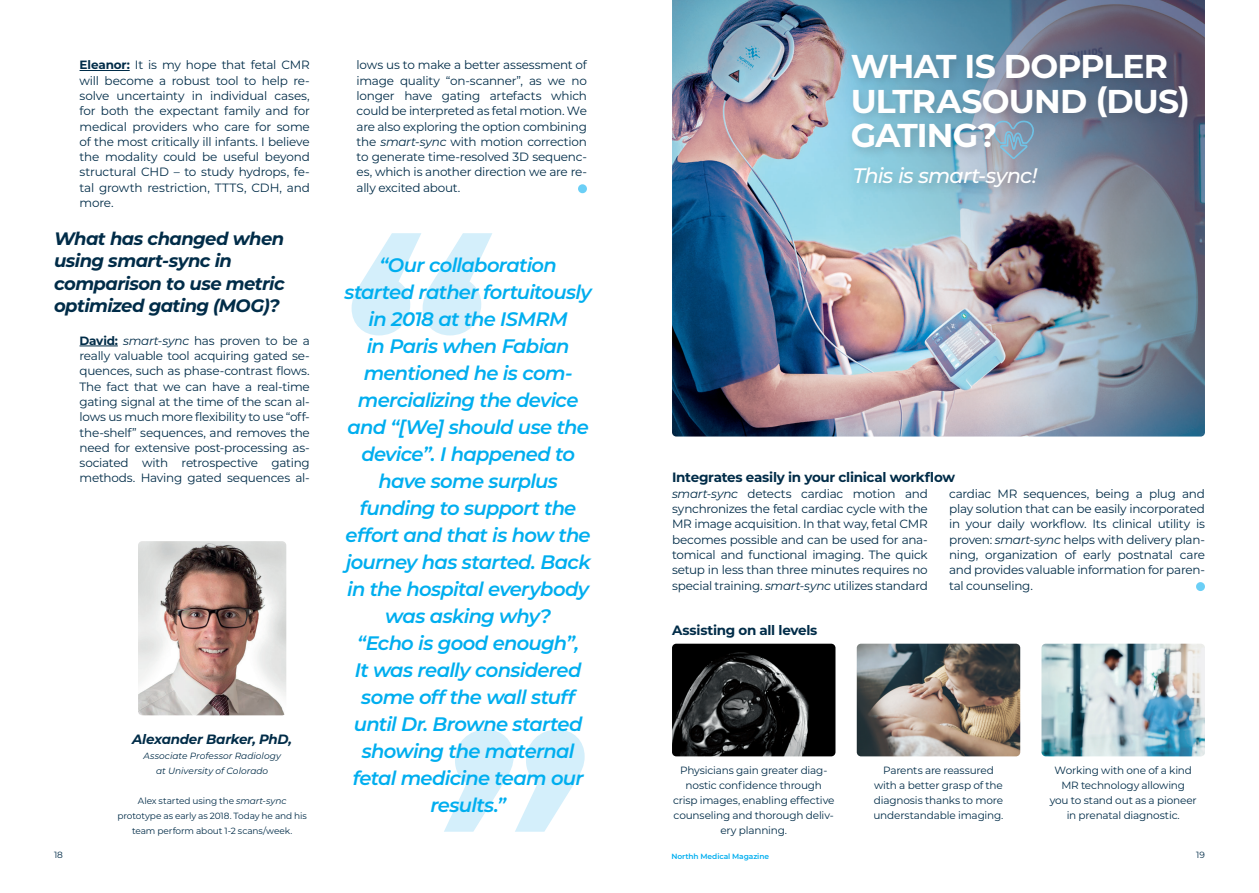
<style>
.page{position:relative;width:1259px;height:893px;background:#fff}
.page>*{position:absolute;margin:0;border:0;box-sizing:border-box;transform-origin:0 0}
.t1{font:700 33px/34.5px "Montserrat";letter-spacing:-.025em;color:#fff}
.t2{font:italic 500 21px "Montserrat";letter-spacing:-.03em;color:#fff}
.t3{font:italic 600 19.5px/27px "Montserrat";letter-spacing:-.035em;color:#00aeef;text-align:center}
.t4{font:italic 700 18px/22.5px "Montserrat";letter-spacing:-.03em;color:#002c48}
.t5{font:700 13.5px "Montserrat";letter-spacing:-.02em;color:#002c48}
.t6{font:italic 700 13.5px "Montserrat";letter-spacing:-.025em;color:#002c48}
.t7{font:12px/15.3px "Montserrat";letter-spacing:-.02em;color:#002c48;text-align:justify}
.t8{font:10.5px/15px "Montserrat";letter-spacing:-.015em;color:#002c48;text-align:center}
.t9{font:9px/15px "Montserrat";letter-spacing:-.01em;color:#002c48;text-align:center}
.t10{font:italic 9px/15px "Montserrat";letter-spacing:.005em;color:#002c48;text-align:center}
.t11{font:600 7.5px "Montserrat";letter-spacing:-.005em;color:#00aeef}
.s1{font-weight:700}
.s2{font-style:italic}
</style>
<div class="page">
<hr style="left:80px;top:70px;width:50px;height:1px;background:#002c48">
<hr style="left:80px;top:346px;width:38px;height:1px;background:#002c48">
<img style="left:138px;top:541px;width:148px;height:174px">
<svg style="left:351px;top:233px;width:141px;height:102px"></svg>
<svg style="left:444px;top:729px;width:140px;height:103px"></svg>
<img style="left:672px;top:0;width:533px;height:436px">
<div style="left:849px;top:162px;width:200px;height:38px;background:#231f20;opacity:.2"></div>
<div style="left:1196px;top:582px;width:9px;height:9px;background:#6bcff6;border-radius:50%"></div>
<img style="left:672px;top:644px;width:163px;height:112px">
<img style="left:856px;top:644px;width:164px;height:112px">
<img style="left:1041px;top:644px;width:164px;height:112px">
<div style="left:578px;top:184px;width:9px;height:9px;background:#6bcff6;border-radius:50%"></div>
<svg style="left:991px;top:159px;width:44px;height:2px"></svg>
<div style="left:846px;top:49px;width:353px;height:110px;background:#231f20;opacity:.2"></div>
<p class="t7" style="left:80px;top:57px;width:232px"><span class="s1">Eleanor:</span> It is my hope that fetal CMR will become a robust tool to help re&shy;solve uncertainty in individual cases, for both the expectant family and for medical providers who care for some of the most critically ill infants. I believe the modality could be useful beyond structural CHD – to study hydrops, fe&shy;tal growth restriction, TTTS, CDH, and more.</p>
<h3 class="t4" style="left:54px;top:226px;width:232px">What has changed when using smart-sync in comparison to use metric optimized gating (MOG)?</h3>
<p class="t7" style="left:80px;top:332px;width:232px"><span class="s1">David:</span> <span class="s2">smart-sync</span> has proven to be a really valuable tool acquiring gated se&shy;quences, such as phase-contrast flows.<br>The fact that we can have a real-time gating signal at the time of the scan al&shy;lows us much more flexibility to use “off&shy;the-shelf” sequences, and removes the need for extensive post-processing as&shy;sociated with retrospective gating methods. Having gated sequences al-</p>
<p class="t6" style="left:132px;top:729px;width:162px">Alexander Barker, PhD,</p>
<p class="t10" style="left:143px;top:748px;width:139px">Associate Professor Radiology at University of Colorado</p>
<p class="t9" style="left:117px;top:793px;width:191px">Alex started using the <span class="s2">smart-sync </span>prototype as early as 2018. Today he and his team perform about 1-2 scans/week.</p>
<p class="t7" style="left:357px;top:57px;width:232px">lows us to make a better assessment of image quality “on-scanner”, as we no longer have gating artefacts which could be interpreted as fetal motion. We are also exploring the option combining the <span class="s2">smart-sync</span> with motion correction to generate time-resolved 3D sequenc&shy;es, which is another direction we are re&shy;ally excited about.</p>
<h1 class="t1" style="left:850px;top:48px;width:341px">WHAT IS DOPPLER<br>ULTRASOUND (DUS)<br>GATING?</h1>
<h2 class="t2" style="left:853px;top:161px;width:186px">This is smart-sync!</h2>
<p class="t3" style="left:344px;top:251px;width:249px">“Our collaboration started rather fortuitously in 2018 at the ISMRM<br>in Paris when Fabian mentioned he is com&shy;mercializing the device and “[We] should use the device”. I happened to have some surplus funding to support the effort and that is how the journey has started. Back in the hospital everybody was asking why?<br>“Echo is good enough”,<br>It was really considered some off the wall stuff until Dr. Browne started showing the maternal fetal medicine team our results.”</p>
<p class="t5" style="left:672px;top:468px;width:284px">Integrates easily in your clinical workflow</p>
<p class="t7" style="left:672px;top:485px;width:257px"><span class="s2">smart-sync</span> detects cardiac motion and synchronizes the fetal cardiac cycle with the MR image acquisition. In that way, fetal CMR becomes possible and can be used for ana&shy;tomical and functional imaging. The quick setup in less than three minutes requires no special training. <span class="s2">smart-sync</span> utilizes standard</p>
<p class="t7" style="left:949px;top:485px;width:257px">cardiac MR sequences, being a plug and play solution that can be easily incorporated in your daily workflow. Its clinical utility is proven: <span class="s2">smart-sync</span> helps with delivery plan&shy;ning, organization of early postnatal care and provides valuable information for paren&shy;tal counseling.</p>
<p class="t5" style="left:672px;top:621px;width:147px">Assisting on all levels</p>
<p class="t8" style="left:673px;top:763px;width:163px">Physicians gain greater diag&shy;nostic confidence through crisp images, enabling effective counseling and thorough deliv&shy;ery planning.</p>
<p class="t8" style="left:873px;top:763px;width:132px">Parents are reassured with a better grasp of the diagnosis thanks to more understandable imaging.</p>
<p class="t8" style="left:1049px;top:763px;width:149px">Working with one of a kind<br>MR technology allowing<br>you to stand out as a pioneer in prenatal diagnostic.</p>
<p class="t9" style="left:54px;top:847px;width:10px">18</p>
<p class="t11" style="left:671px;top:851px;width:99px">Northh Medical Magazine</p>
<p class="t9" style="left:1196px;top:847px;width:10px">19</p>
</div>
